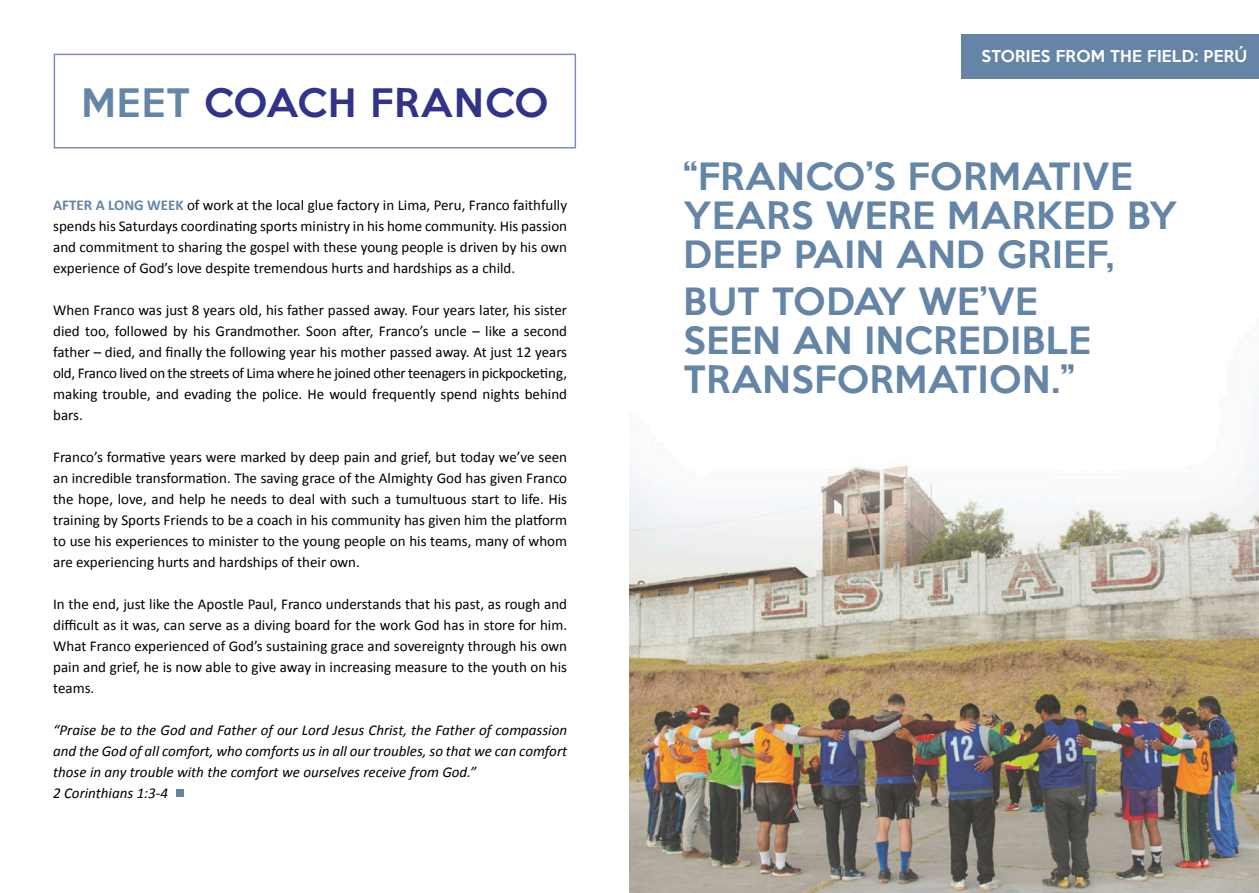
<style>
.page{position:relative;width:1259px;height:893px;background:#fff}
.page>*{position:absolute;margin:0;border:0;box-sizing:border-box;transform-origin:0 0}
.Body_Text{font:500 36px "Keep Calm";letter-spacing:.04em;color:#313389}
.Body_Text-2{font:500 34.5px/39px "Keep Calm";letter-spacing:.02em;color:#6585a7}
.t1{font:15px/21px "Calibri";color:#000;text-align:justify}
.t2{font:italic 15px/21px "Calibri";color:#000;text-align:justify}
.Body_Text-3{font:500 15px "Keep Calm";letter-spacing:.02em;color:#fff}
.s1{color:#6585a7}
.s2{font-weight:700;color:#6585a7}
</style>
<div class="page">
<div style="left:176px;top:789px;width:8px;height:8px;background:#6585a7"></div>
<div style="left:54px;top:54px;width:522px;height:94px;border:2px solid #7d8bc5"></div>
<img style="left:629px;top:34px;width:630px;height:859px">
<div style="left:961px;top:35px;width:298px;height:44px;background:#6585a7"></div>
<p class="Body_Text" style="left:81px;top:71px;width:468px"><span class="s1">MEET</span> COACH FRANCO</p>
<p class="t1" style="left:53px;top:194px;width:515px"><span class="s2">AFTER A LONG WEEK</span> of work at the local glue factory in Lima, Peru, Franco faithfully spends his Saturdays coordinating sports ministry in his home community. His passion and commitment to sharing the gospel with these young people is driven by his own experience of God’s love despite tremendous hurts and hardships as a child.</p>
<p class="t1" style="left:53px;top:299px;width:515px">When Franco was just 8 years old, his father passed away. Four years later, his sister died too, followed by his Grandmother. Soon after, Franco’s uncle – like a second father – died, and finally the following year his mother passed away. At just 12 years old, Franco lived on the streets of Lima where he joined other teenagers in pickpocketing, making trouble, and evading the police. He would frequently spend nights behind bars.</p>
<p class="t1" style="left:53px;top:446px;width:515px">Franco’s formative years were marked by deep pain and grief, but today we’ve seen an incredible transformation. The saving grace of the Almighty God has given Franco the hope, love, and help he needs to deal with such a tumultuous start to life. His training by Sports Friends to be a coach in his community has given him the platform to use his experiences to minister to the young people on his teams, many of whom are experiencing hurts and hardships of their own.</p>
<p class="t1" style="left:53px;top:593px;width:515px">In the end, just like the Apostle Paul, Franco understands that his past, as rough and difficult as it was, can serve as a diving board for the work God has in store for him.<br>What Franco experienced of God’s sustaining grace and sovereignty through his own pain and grief, he is now able to give away in increasing measure to the youth on his teams.</p>
<p class="t2" style="left:53px;top:719px;width:515px">“Praise be to the God and Father of our Lord Jesus Christ, the Father of compassion and the God of all comfort, who comforts us in all our troubles, so that we can comfort those in any trouble with the comfort we ourselves receive from God.”</p>
<p class="t2" style="left:53px;top:782px;width:116px">2 Corinthians 1:3-4</p>
<p class="Body_Text-3" style="left:981px;top:43px;width:267px">STORIES FROM THE FIELD: PERÚ</p>
<p class="Body_Text-2" style="left:683px;top:154px;width:495px">“FRANCO’S FORMATIVE<br>YEARS WERE MARKED BY<br>DEEP PAIN AND GRIEF,</p>
<p class="Body_Text-2" style="left:683px;top:279px;width:409px">BUT TODAY WE’VE<br>SEEN AN INCREDIBLE<br>TRANSFORMATION.”</p>
</div>
